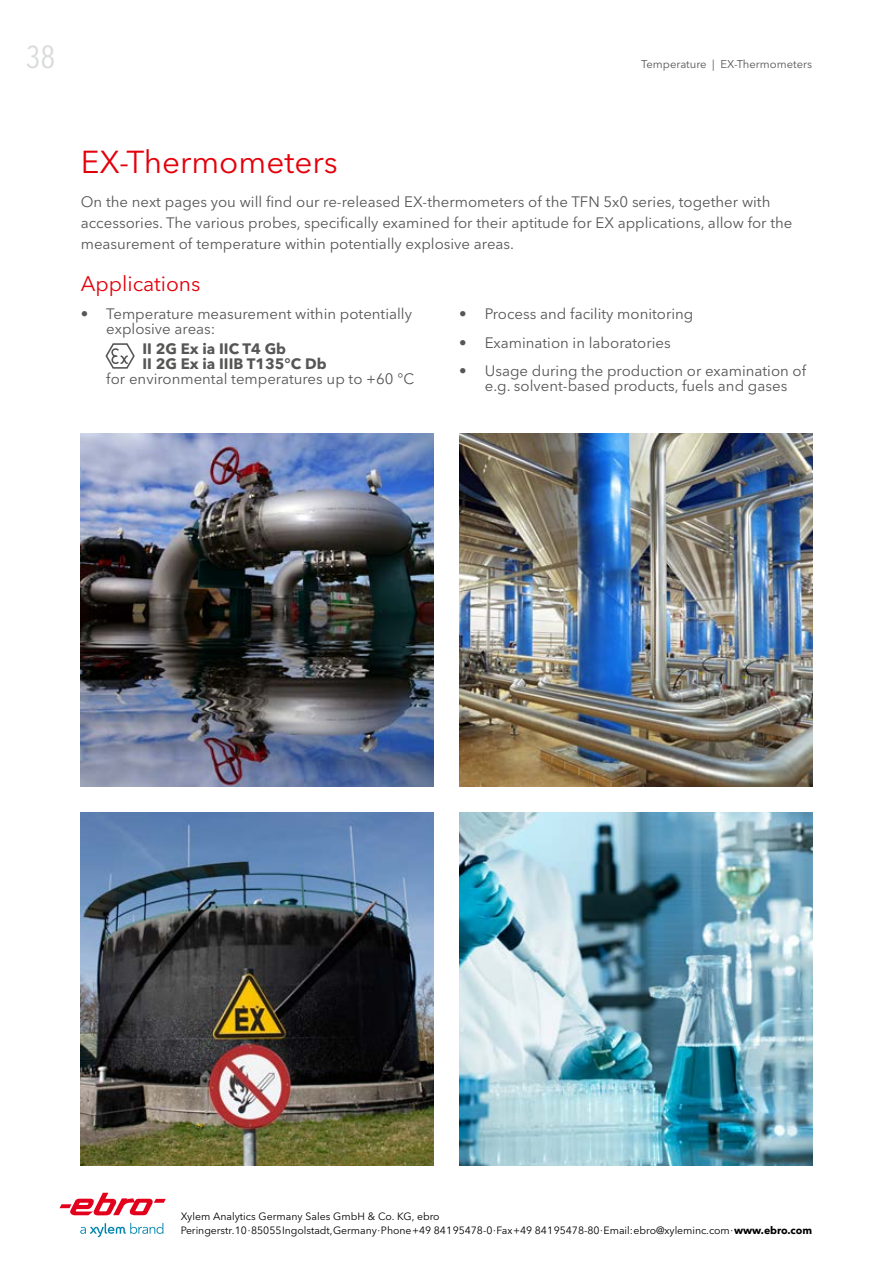
<style>
.page{position:relative;width:893px;height:1263px;background:#fff}
.page>*{position:absolute;margin:0;border:0;box-sizing:border-box;transform-origin:0 0}
.t1{font:31.5px "Avenir Next LT Pro";color:#e3000b}
.t2{font:condensed 31.5px "Avenir Next LT Pro";color:#d9dada}
.t3{font:21px "Avenir Next LT Pro";color:#e3000b}
.t4{font:15px/21px "Avenir Next LT Pro";color:#565655}
.t5{font:700 15px/15px "Avenir Next LT Pro";color:#565655}
.t6{font:11.25px "Avenir Next LT Pro";color:#565655}
.t7{font:10.5px/13.5px "Avenir Next LT Pro";letter-spacing:-.005em;color:#000}
.s1{font-weight:700}
</style>
<div class="page">
<img style="left:81px;top:434px;width:353px;height:353px">
<img style="left:459px;top:434px;width:353px;height:353px">
<img style="left:459px;top:812px;width:353px;height:353px">
<img style="left:81px;top:812px;width:353px;height:353px">
<svg style="left:105px;top:343px;width:30px;height:26px"></svg>
<svg style="left:80px;top:1223px;width:83px;height:14px"></svg>
<svg style="left:60px;top:1193px;width:106px;height:22px"></svg>
<h1 class="t2" style="left:26px;top:38px;width:31px">38</h1>
<p class="t6" style="left:641px;top:57px;width:172px">Temperature | EX-Thermometers</p>
<h1 class="t1" style="left:81px;top:143px;width:258px">EX-Thermometers</h1>
<p class="t4" style="left:81px;top:191px;width:713px">On the next pages you will find our re-released EX-thermometers of the TFN 5x0 series, together with accessories. The various probes, specifically examined for their aptitude for EX applications, allow for the measurement of temperature within potentially explosive areas.</p>
<h2 class="t3" style="left:81px;top:271px;width:121px">Applications</h2>
<p class="t4" style="left:106px;top:307px;width:307px;line-height:15px;text-indent:-26px">• Temperature measurement within potentially explosive areas:</p>
<p class="t5" style="left:142px;top:341px;width:186px">II 2G Ex ia IIC T4 Gb<br>II 2G Ex ia IIIB T135°C Db</p>
<p class="t4" style="left:106px;top:368px;width:309px">for environmental temperatures up to +60 °C</p>
<p class="t4" style="left:459px;top:304px;width:236px">• Process and facility monitoring</p>
<p class="t4" style="left:459px;top:332px;width:213px">• Examination in laboratories</p>
<p class="t4" style="left:459px;top:364px;width:348px;line-height:15px;text-align:center">• Usage during the production or examination of e.g. solvent-based products, fuels and gases</p>
<p class="t7" style="left:181px;top:1210px;width:633px">Xylem Analytics Germany Sales GmbH &amp; Co. KG, ebro<br>Peringerstr. 10 ∙ 85055 Ingolstadt, Germany ∙ Phone +49 841 95478-0 ∙ Fax +49 841 95478-80 ∙ Email: ebro@xyleminc.com ∙ <span class="s1">www.ebro.com</span></p>
</div>
